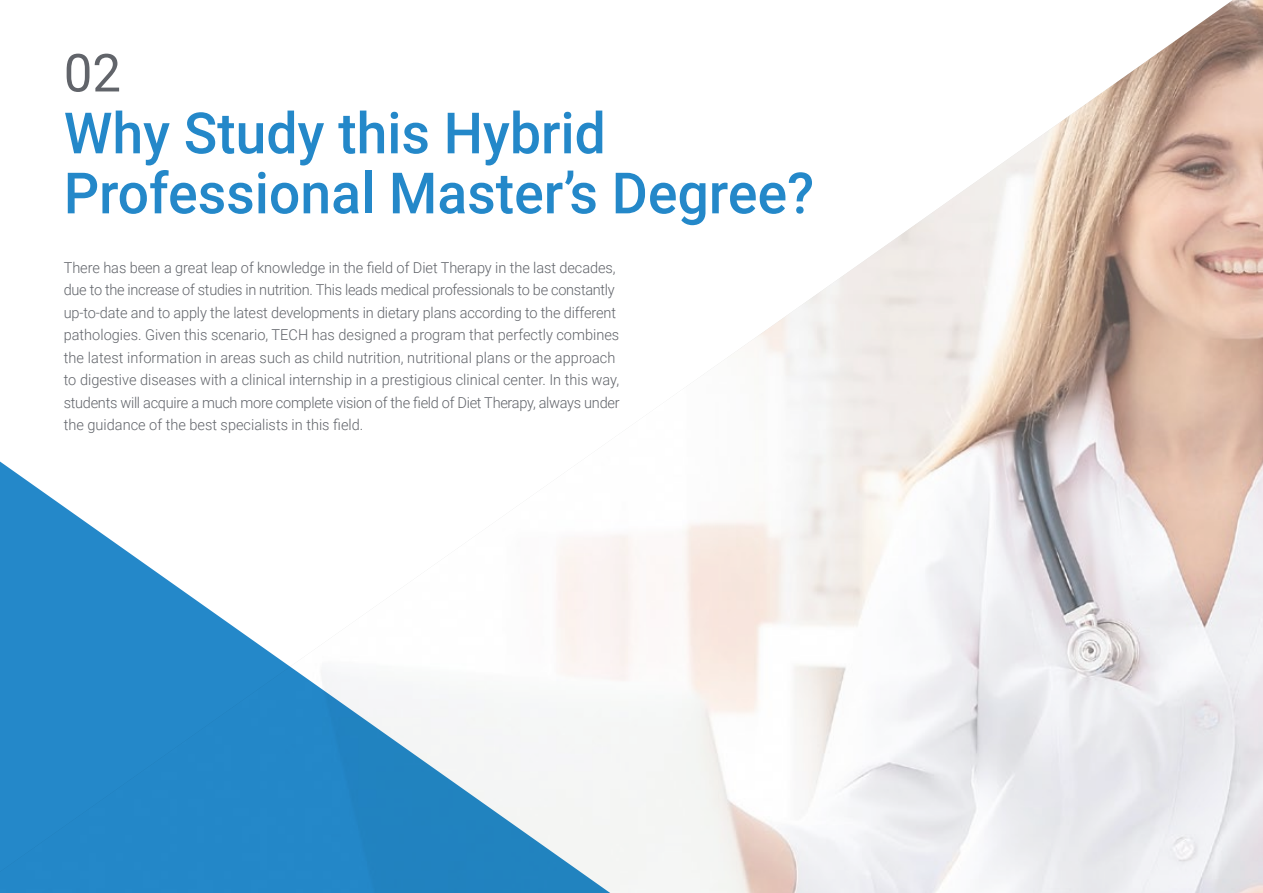
<style>
.page{position:relative;width:1263px;height:893px;background:#fff}
.page>*{position:absolute;margin:0;border:0;box-sizing:border-box;transform-origin:0 0}
.t1{font:500 57px/60px "Roboto";color:#2488c9}
.t2{font:52.5px "Roboto";color:#61646a}
.t3{font:300 15px/22.5px "Roboto";letter-spacing:-.005em;color:#61646a}
</style>
<div class="page">
<img style="left:640px;top:0;width:623px;height:893px">
<svg style="left:0;top:461px;width:640px;height:432px"></svg>
<h2 class="t2" style="left:64px;top:36px;width:59px">02</h2>
<h1 class="t1" style="left:64px;top:101px;width:752px">Why Study this Hybrid<br>Professional Master’s Degree?</h1>
<p class="t3" style="left:64px;top:255px;width:557px">There has been a great leap of knowledge in the field of Diet Therapy in the last decades, due to the increase of studies in nutrition. This leads medical professionals to be constantly up-to-date and to apply the latest developments in dietary plans according to the different pathologies. Given this scenario, TECH has designed a program that perfectly combines the latest information in areas such as child nutrition, nutritional plans or the approach to digestive diseases with a clinical internship in a prestigious clinical center. In this way, students will acquire a much more complete vision of the field of Diet Therapy, always under the guidance of the best specialists in this field.</p>
</div>
